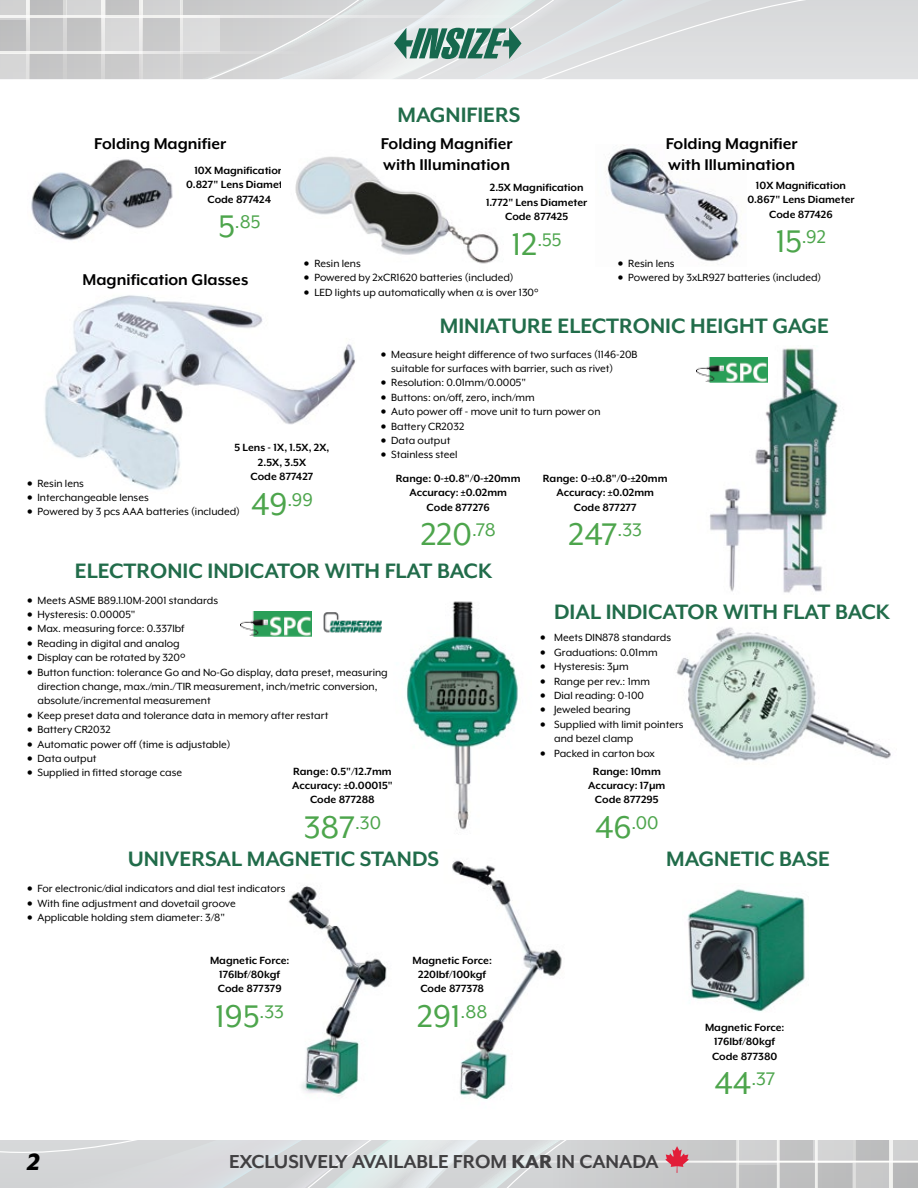
<style>
.page{position:relative;width:918px;height:1188px;background:#fff}
.page>*{position:absolute;margin:0;border:0;box-sizing:border-box;transform-origin:0 0}
.t1{font:36px "Mr Eaves XL Mod OT";color:#4da54c}
.t2{font:italic 800 27px "Mr Eaves XL Mod OT";color:#000}
.t3{font:700 24px "Mr Eaves XL Mod OT";color:#216c4a}
.t4{font:700 21.6px "Mr Eaves XL Mod OT";color:#414042}
.t5{font:21px "Mr Eaves XL Mod OT";color:#4da54c}
.t6{font:700 18px/21px "Mr Eaves XL Mod OT";color:#000}
.t7{font:12px/14.4px "Mr Eaves XL Mod OT";color:#000}
.t8{font:700 12px/14.4px "Mr Eaves XL Mod OT";color:#000;text-align:center}
.s1{font-size:36px}
.s2{font-weight:800}
</style>
<div class="page">
<div style="left:839px;top:0;width:79px;height:49px;background:#dadbdc"></div>
<div style="left:765px;top:0;width:74px;height:79px;background:#dbdcde"></div>
<div style="left:801px;top:49px;width:117px;height:30px;background:#dfe0e2"></div>
<svg style="left:0;top:0;width:765px;height:80px;background:#d0d5d4"></svg>
<svg style="left:0;top:1140px;width:918px;height:48px;background:#d3d3d5"></svg>
<img style="left:45px;top:295px;width:310px;height:195px">
<img style="left:31px;top:159px;width:142px;height:82px">
<img style="left:295px;top:156px;width:204px;height:108px">
<img style="left:607px;top:145px;width:132px;height:117px">
<img style="left:709px;top:348px;width:129px;height:245px">
<img style="left:696px;top:357px;width:72px;height:25px">
<img style="left:406px;top:601px;width:112px;height:229px">
<img style="left:323px;top:612px;width:59px;height:21px">
<img style="left:240px;top:611px;width:72px;height:25px">
<img style="left:676px;top:627px;width:215px;height:134px">
<img style="left:452px;top:860px;width:110px;height:239px">
<img style="left:288px;top:886px;width:99px;height:211px">
<img style="left:687px;top:889px;width:118px;height:123px">
<h3 class="t6" style="left:94px;top:132px;width:133px">Folding Magnifier</h3>
<p class="t8" style="left:186px;top:163px;width:108px">10X Magnification<br>0.827" Lens Diameter<br>Code 877424</p>
<h3 class="t5" style="left:218px;top:210px;width:43px"><span class="s1">5</span>.85</h3>
<h3 class="t6" style="left:83px;top:269px;width:167px">Magnification Glasses</h3>
<h3 class="t3" style="left:397px;top:102px;width:125px">MAGNIFIERS</h3>
<h3 class="t6" style="left:381px;top:132px;width:133px">Folding Magnifier with Illumination</h3>
<h3 class="t6" style="left:666px;top:132px;width:133px">Folding Magnifier with Illumination</h3>
<p class="t8" style="left:486px;top:180px;width:103px">2.5X Magnification<br>1.772" Lens Diameter<br>Code 877425</p>
<h3 class="t5" style="left:512px;top:228px;width:51px"><span class="s1">12</span>.55</h3>
<p class="t8" style="left:747px;top:178px;width:109px">10X Magnification<br>0.867" Lens Diameter<br>Code 877426</p>
<h3 class="t5" style="left:776px;top:225px;width:51px"><span class="s1">15</span>.92</h3>
<p class="t7" style="left:304px;top:256px;width:58px">• Resin lens</p>
<p class="t7" style="left:304px;top:270px;width:211px">• Powered by 2xCR1620 batteries (included)</p>
<p class="t7" style="left:304px;top:285px;width:236px">• LED lights up automatically when is over 130°</p>
<p class="t7" style="left:618px;top:256px;width:59px">• Resin lens</p>
<p class="t7" style="left:618px;top:270px;width:205px">• Powered by 3xLR927 batteries (included)</p>
<h3 class="t3" style="left:440px;top:313px;width:391px">MINIATURE ELECTRONIC HEIGHT GAGE</h3>
<p class="t8" style="left:234px;top:440px;width:97px">5 Lens - 1X, 1.5X, 2X,<br>2.5X, 3.5X<br>Code 877427</p>
<h3 class="t5" style="left:251px;top:488px;width:63px"><span class="s1">49</span>.99</h3>
<p class="t7" style="left:27px;top:476px;width:59px">• Resin lens</p>
<p class="t7" style="left:27px;top:490px;width:123px">• Interchangeable lenses</p>
<p class="t7" style="left:27px;top:505px;width:215px">• Powered by 3 pcs AAA batteries (included)</p>
<p class="t7" style="left:391px;top:347px;width:248px;text-indent:-10px">• Measure height difference of two surfaces (1146-20B suitable for surfaces with barrier, such as rivet)</p>
<p class="t7" style="left:381px;top:376px;width:147px">• Resolution: 0.01mm/0.0005"</p>
<p class="t7" style="left:381px;top:390px;width:156px">• Buttons: on/off, zero, inch/mm</p>
<p class="t7" style="left:381px;top:404px;width:221px">• Auto power off - move unit to turn power on</p>
<p class="t7" style="left:381px;top:419px;width:85px">• Battery CR2032</p>
<p class="t7" style="left:381px;top:433px;width:71px">• Data output</p>
<p class="t7" style="left:381px;top:448px;width:78px">• Stainless steel</p>
<p class="t8" style="left:396px;top:471px;width:126px">Range: 0-±0.8"/0-±20mm<br>Accuracy: ±0.02mm<br>Code 877276</p>
<h1 class="t1" style="left:421px;top:515px;width:77px">220<sup>.78</sup></h1>
<p class="t8" style="left:543px;top:471px;width:126px">Range: 0-±0.8"/0-±20mm<br>Accuracy: ±0.02mm<br>Code 877277</p>
<h1 class="t1" style="left:568px;top:515px;width:75px">247<sup>.33</sup></h1>
<h3 class="t3" style="left:75px;top:558px;width:419px">ELECTRONIC INDICATOR WITH FLAT BACK</h3>
<p class="t7" style="left:27px;top:593px;width:193px">• Meets ASME B89.1.10M-2001 standards</p>
<p class="t7" style="left:27px;top:607px;width:110px">• Hysteresis: 0.00005"</p>
<p class="t7" style="left:27px;top:622px;width:159px">• Max. measuring force: 0.337lbf</p>
<p class="t7" style="left:27px;top:636px;width:154px">• Reading in digital and analog</p>
<p class="t7" style="left:27px;top:650px;width:160px">• Display can be rotated by 320º</p>
<p class="t7" style="left:38px;top:665px;width:352px;text-indent:-10px">• Button function: tolerance Go and No-Go display, data preset, measuring direction change, max./min./TIR measurement, inch/metric conversion, absolute/incremental measurement</p>
<p class="t7" style="left:27px;top:708px;width:303px">• Keep preset data and tolerance data in memory after restart</p>
<p class="t7" style="left:27px;top:722px;width:85px">• Battery CR2032</p>
<p class="t7" style="left:27px;top:737px;width:205px">• Automatic power off (time is adjustable)</p>
<p class="t7" style="left:27px;top:751px;width:71px">• Data output</p>
<p class="t7" style="left:27px;top:766px;width:157px">• Supplied in fitted storage case</p>
<p class="t8" style="left:292px;top:764px;width:102px">Range: 0.5"/12.7mm<br>Accuracy: ±0.00015"<br>Code 877288</p>
<h1 class="t1" style="left:304px;top:808px;width:79px">387<sup>.30</sup></h1>
<h3 class="t3" style="left:128px;top:845px;width:313px">UNIVERSAL MAGNETIC STANDS</h3>
<p class="t7" style="left:27px;top:881px;width:260px">• For electronic/dial indicators and dial test indicators</p>
<p class="t7" style="left:27px;top:896px;width:210px">• With fine adjustment and dovetail groove</p>
<p class="t7" style="left:27px;top:910px;width:200px">• Applicable holding stem diameter: 3/8"</p>
<p class="t8" style="left:210px;top:953px;width:81px">Magnetic Force:<br>176lbf/80kgf<br>Code 877379</p>
<h1 class="t1" style="left:216px;top:997px;width:70px">195<sup>.33</sup></h1>
<p class="t8" style="left:413px;top:953px;width:81px">Magnetic Force:<br>220lbf/100kgf<br>Code 877378</p>
<h1 class="t1" style="left:417px;top:997px;width:72px">291<sup>.88</sup></h1>
<h3 class="t3" style="left:554px;top:598px;width:338px">DIAL INDICATOR WITH FLAT BACK</h3>
<p class="t7" style="left:540px;top:631px;width:133px">• Meets DIN878 standards</p>
<p class="t7" style="left:540px;top:645px;width:119px">• Graduations: 0.01mm</p>
<p class="t7" style="left:540px;top:659px;width:90px">• Hysteresis: 3µm</p>
<p class="t7" style="left:540px;top:674px;width:111px">• Range per rev.: 1mm</p>
<p class="t7" style="left:540px;top:688px;width:105px">• Dial reading: 0-100</p>
<p class="t7" style="left:540px;top:703px;width:92px">• Jeweled bearing</p>
<p class="t7" style="left:554px;top:717px;width:131px;text-indent:-14px">• Supplied with limit pointers and bezel clamp</p>
<p class="t7" style="left:540px;top:746px;width:116px">• Packed in carton box</p>
<p class="t8" style="left:588px;top:764px;width:79px">Range: 10mm<br>Accuracy: 17µm<br>Code 877295</p>
<h3 class="t5" style="left:595px;top:811px;width:65px"><span class="s1">46</span>.00</h3>
<h3 class="t3" style="left:666px;top:845px;width:166px">MAGNETIC BASE</h3>
<p class="t8" style="left:705px;top:1020px;width:81px">Magnetic Force:<br>176lbf/80kgf<br>Code 877380</p>
<h3 class="t5" style="left:714px;top:1068px;width:62px"><span class="s1">44</span>.37</h3>
<h2 class="t2" style="left:27px;top:1147px;width:14px">2</h2>
<h3 class="t4" style="left:229px;top:1150px;width:431px">EXCLUSIVELY AVAILABLE FROM <span class="s2">KAR</span> IN CANADA</h3>
</div>
